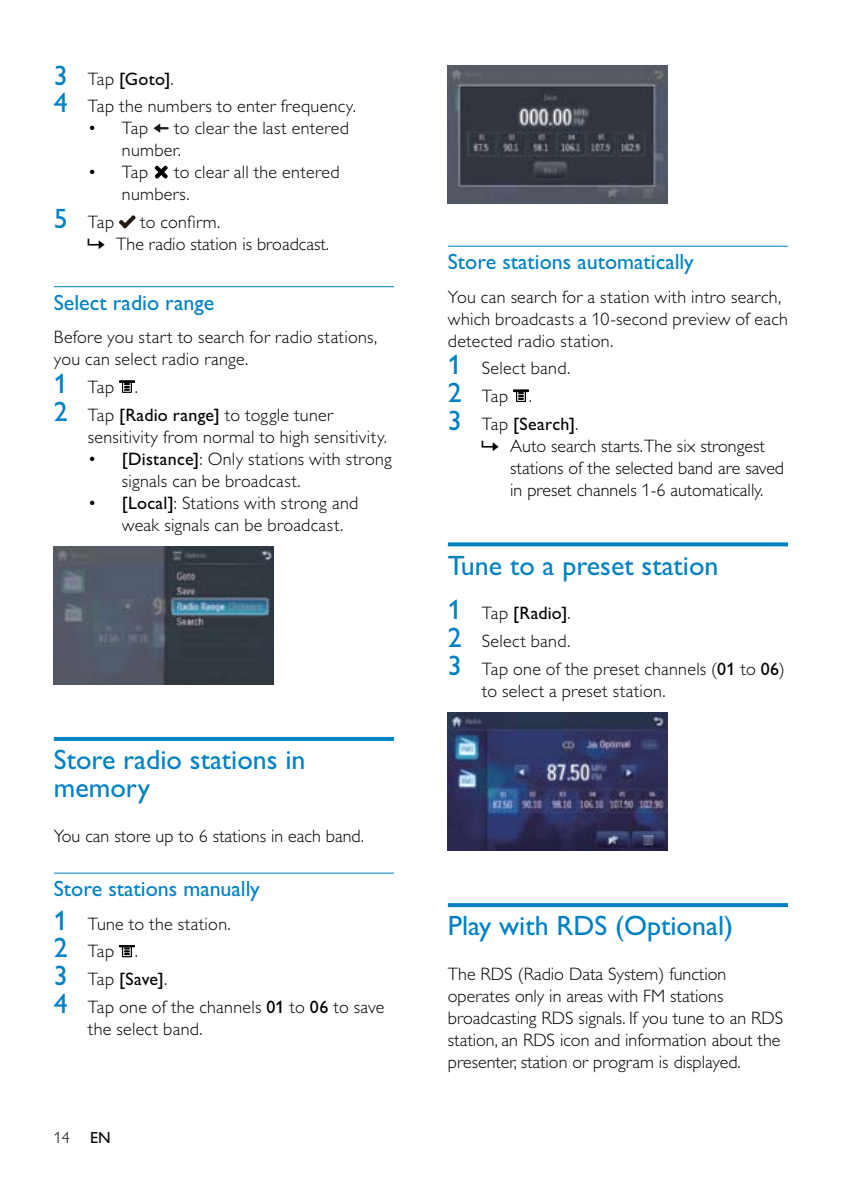
<style>
.page{position:relative;width:842px;height:1190px;background:#fff}
.page>*{position:absolute;margin:0;border:0;box-sizing:border-box;transform-origin:0 0}
.t1{font:28px/28px "Gill Sans Alt One WGL";color:#0081c4}
.t2{font:22px "Gill Sans Alt One WGL";color:#0081c4}
.t3{font:18px/22px "Gill Sans Alt One WGL Light";letter-spacing:.01em;color:#000}
.t4{font:18px "Gill Sans Alt One WGL";letter-spacing:.015em;color:#000}
.t5{font:16px "Gill Sans Alt One WGL Light";color:#000}
.t6{font:16px "Gill Sans Alt One WGL";color:#000}
.s1{font-size:28px;color:#0081c4}
.s2{font-family:"Gill Sans Alt One WGL Light"}
.s3{font-family:"Gill Sans Alt One WGL";font-size:28px;color:#0081c4}
.s4{font-family:"Gill Sans Alt One WGL"}
</style>
<div class="page">
<hr style="left:448px;top:246px;width:340px;height:1px;background:#0081c4">
<svg style="left:448px;top:542px;width:340px;height:4px"></svg>
<svg style="left:448px;top:903px;width:340px;height:4px"></svg>
<svg style="left:513px;top:389px;width:16px;height:14px"></svg>
<img style="left:448px;top:65px;width:220px;height:139px">
<img style="left:448px;top:713px;width:220px;height:138px">
<hr style="left:54px;top:286px;width:340px;height:1px;background:#0081c4">
<svg style="left:54px;top:737px;width:340px;height:4px"></svg>
<hr style="left:54px;top:873px;width:340px;height:1px;background:#0081c4">
<svg style="left:153px;top:123px;width:16px;height:10px"></svg>
<svg style="left:154px;top:166px;width:14px;height:12px"></svg>
<svg style="left:119px;top:216px;width:16px;height:12px"></svg>
<svg style="left:119px;top:381px;width:16px;height:12px"></svg>
<svg style="left:119px;top:945px;width:16px;height:13px"></svg>
<img style="left:54px;top:546px;width:220px;height:139px">
<p class="t4" style="left:54px;top:72px;width:121px"><span class="s1">3</span> <span class="s2">Tap</span> [Goto]<span class="s2">.</span></p>
<p class="t3" style="left:54px;top:97px;width:304px"><span class="s3">4</span> Tap the numbers to enter frequency.</p>
<p class="t3" style="left:88px;top:119px;width:62px">• Tap</p>
<p class="t3" style="left:122px;top:119px;width:229px;text-indent:52px">to clear the last entered number.</p>
<p class="t3" style="left:88px;top:163px;width:62px">• Tap</p>
<p class="t3" style="left:122px;top:163px;width:219px;text-indent:52px">to clear all the entered numbers.</p>
<p class="t3" style="left:54px;top:213px;width:62px"><span class="s3">5</span> Tap</p>
<p class="t3" style="left:116px;top:213px;width:214px;text-indent:24px">to confirm.<br>The radio station is broadcast.</p>
<p class="t2" style="left:54px;top:295px;width:162px">Select radio range</p>
<p class="t3" style="left:54px;top:328px;width:325px">Before you start to search for radio stations, you can select radio range.</p>
<p class="t3" style="left:54px;top:375px;width:281px;line-height:27.6px"><span class="s3">1</span> Tap .<br><span class="s3">2</span> Tap <span class="s4">[Radio range]</span> to toggle tuner</p>
<p class="t3" style="left:88px;top:428px;width:301px">sensitivity from normal to high sensitivity.</p>
<p class="t3" style="left:122px;top:449px;width:271px;text-indent:-34px">• <span class="s4">[Distance]</span>: Only stations with strong signals can be broadcast.</p>
<p class="t3" style="left:122px;top:493px;width:238px;text-indent:-34px">• <span class="s4">[Local]</span>: Stations with strong and weak signals can be broadcast.</p>
<h1 class="t1" style="left:54px;top:749px;width:253px">Store radio stations in memory</h1>
<p class="t3" style="left:54px;top:827px;width:312px">You can store up to 6 stations in each band.</p>
<p class="t2" style="left:54px;top:881px;width:208px">Store stations manually</p>
<p class="t3" style="left:54px;top:912px;width:178px;line-height:27.6px"><span class="s3">1</span> Tune to the station.<br><span class="s3">2</span> Tap .</p>
<p class="t4" style="left:54px;top:973px;width:115px"><span class="s1">3</span> <span class="s2">Tap</span> [Save]<span class="s2">.</span></p>
<p class="t3" style="left:88px;top:998px;width:298px;text-indent:-34px"><span class="s3">4</span> Tap one of the channels <span class="s4">01</span> to <span class="s4">06</span> to save the select band.</p>
<p class="t5" style="left:54px;top:1133px;width:17px">14</p>
<p class="t6" style="left:90px;top:1133px;width:22px">EN</p>
<p class="t2" style="left:448px;top:254px;width:247px">Store stations automatically</p>
<p class="t3" style="left:448px;top:288px;width:342px">You can search for a station with intro search, which broadcasts a 10-second preview of each detected radio station.</p>
<p class="t3" style="left:448px;top:357px;width:124px;line-height:27.6px"><span class="s3">1</span> Select band.<br><span class="s3">2</span> Tap .</p>
<p class="t4" style="left:448px;top:417px;width:132px"><span class="s1">3</span> <span class="s2">Tap</span> [Search]<span class="s2">.</span></p>
<p class="t3" style="left:510px;top:437px;width:275px">Auto search starts.The six strongest stations of the selected band are saved in preset channels 1-6 automatically.</p>
<h1 class="t1" style="left:448px;top:554px;width:272px">Tune to a preset station</h1>
<p class="t4" style="left:448px;top:607px;width:124px"><span class="s1">1</span> <span class="s2">Tap</span> [Radio]<span class="s2">.</span></p>
<p class="t3" style="left:448px;top:629px;width:338px;line-height:27.6px"><span class="s3">2</span> Select band.<br><span class="s3">3</span> Tap one of the preset channels (<span class="s4">01</span> to <span class="s4">06</span>)</p>
<p class="t3" style="left:482px;top:682px;width:185px">to select a preset station.</p>
<h1 class="t1" style="left:448px;top:915px;width:287px">Play with RDS (Optional)</h1>
<p class="t3" style="left:448px;top:965px;width:337px">The RDS (Radio Data System) function operates only in areas with FM stations broadcasting RDS signals. If you tune to an RDS station, an RDS icon and information about the presenter, station or program is displayed.</p>
</div>
